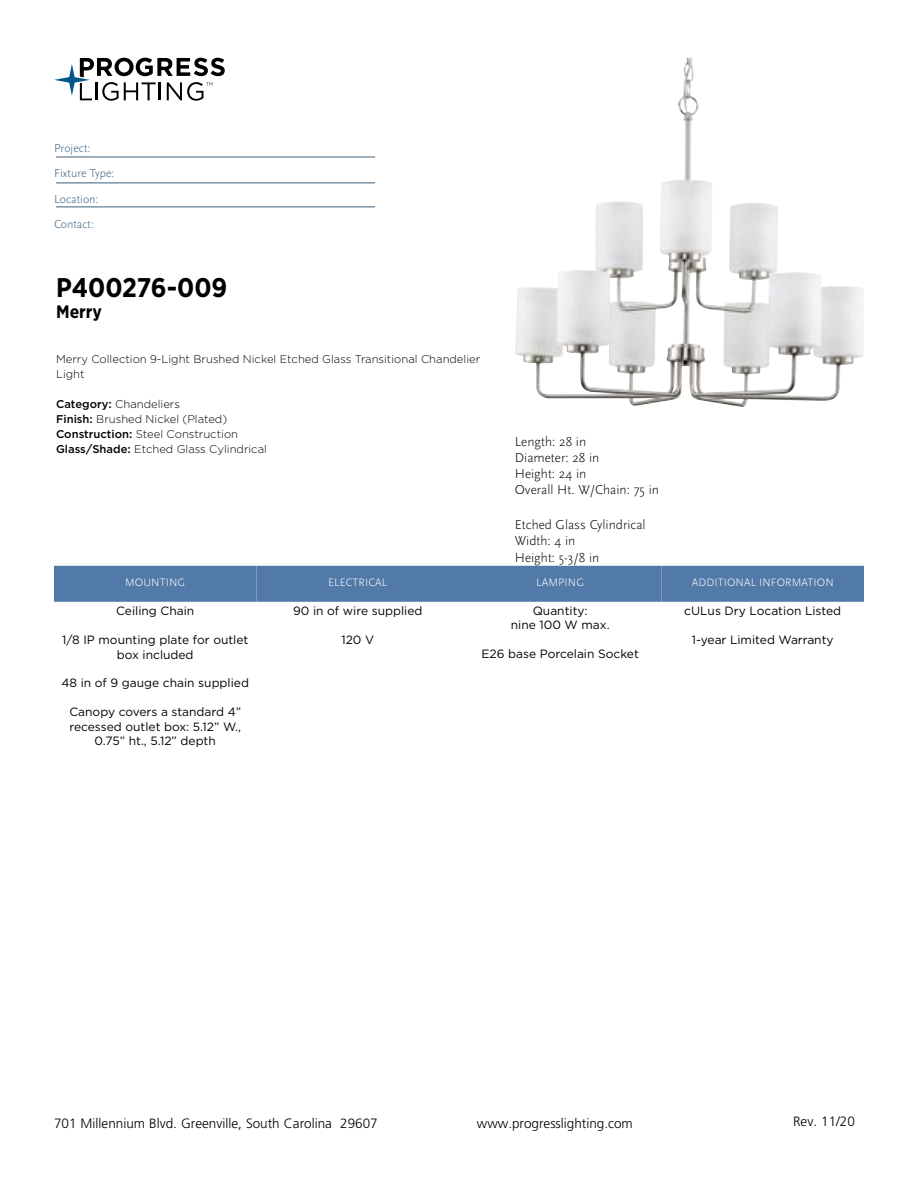
<style>
.page{position:relative;width:918px;height:1188px;background:#fff}
.page>*{position:absolute;margin:0;border:0;box-sizing:border-box;transform-origin:0 0}
.t1{font:700 27px "Gotham Narrow";color:#000}
.t2{font:700 18px "Gotham Narrow";color:#000}
.t3{font:300 13.5px/16.2px "Scala Sans Pro";color:#000}
.t4{font:300 13.5px "Frutiger LT Std";color:#000}
.t5{font:12px/14.4px "Gotham";color:#000;text-align:center}
.t6{font:300 12px/25.5px "Scala Sans Pro";color:#3b5e7b}
.t7{font:300 11.25px/15px "Gotham";color:#000}
.t8{font:300 11.25px "Scala Sans Pro";letter-spacing:.01em;color:#fff}
.s1{font-weight:500}
</style>
<div class="page">
<svg style="left:54px;top:58px;width:171px;height:43px"></svg>
<hr style="left:56px;top:157px;width:319px;height:1px;background:#3b5e7b">
<hr style="left:56px;top:183px;width:319px;height:1px;background:#3b5e7b">
<hr style="left:56px;top:207px;width:319px;height:1px;background:#3b5e7b">
<img style="left:515px;top:58px;width:349px;height:349px">
<div style="left:54px;top:566px;width:202px;height:36px;background:#527aa8"></div>
<div style="left:256px;top:566px;width:203px;height:36px;background:#527aa8"></div>
<div style="left:459px;top:566px;width:203px;height:36px;background:#527aa8"></div>
<div style="left:662px;top:566px;width:202px;height:36px;background:#527aa8"></div>
<p class="t6" style="left:54px;top:135px;width:62px">Project:<br>Fixture Type:<br>Location:<br>Contact:</p>
<h1 class="t1" style="left:56px;top:271px;width:173px">P400276-009</h1>
<h2 class="t2" style="left:56px;top:301px;width:47px">Merry</h2>
<p class="t7" style="left:56px;top:352px;width:426px">Merry Collection 9-Light Brushed Nickel Etched Glass Transitional Chandelier<br>Light</p>
<p class="t7" style="left:56px;top:397px;width:212px"><span class="s1">Category:</span> Chandeliers<br><span class="s1">Finish:</span> Brushed Nickel (Plated)<br><span class="s1">Construction:</span> Steel Construction <span class="s1">Glass/Shade:</span> Etched Glass Cylindrical</p>
<p class="t3" style="left:515px;top:433px;width:146px">Length: 28 in<br>Diameter: 28 in<br>Height: 24 in<br>Overall Ht. W/Chain: 75 in</p>
<p class="t3" style="left:515px;top:517px;width:132px">Etched Glass Cylindrical<br>Width: 4 in<br>Height: 5-3/8 in</p>
<p class="t8" style="left:125px;top:576px;width:62px">MOUNTING</p>
<p class="t5" style="left:116px;top:604px;width:80px">Ceiling Chain</p>
<p class="t5" style="left:62px;top:633px;width:188px">1/8 IP mounting plate for outlet box included</p>
<p class="t5" style="left:62px;top:676px;width:189px">48 in of 9 gauge chain supplied</p>
<p class="t5" style="left:69px;top:705px;width:173px">Canopy covers a standard 4” recessed outlet box: 5.12” W.,<br>0.75” ht., 5.12” depth</p>
<p class="t8" style="left:328px;top:576px;width:61px">ELECTRICAL</p>
<p class="t5" style="left:293px;top:603px;width:131px">90 in of wire supplied</p>
<p class="t5" style="left:341px;top:632px;width:34px">120 V</p>
<p class="t8" style="left:536px;top:576px;width:49px">LAMPING</p>
<p class="t5" style="left:511px;top:603px;width:100px">Quantity:<br>nine 100 W max.</p>
<p class="t5" style="left:482px;top:646px;width:159px">E26 base Porcelain Socket</p>
<p class="t8" style="left:692px;top:576px;width:143px">ADDITIONAL INFORMATION</p>
<p class="t5" style="left:684px;top:604px;width:159px">cULus Dry Location Listed</p>
<p class="t5" style="left:692px;top:633px;width:143px">1-year Limited Warranty</p>
<p class="t4" style="left:54px;top:1115px;width:325px">701 Millennium Blvd. Greenville, South Carolina 29607</p>
<p class="t4" style="left:477px;top:1115px;width:158px">www.progresslighting.com</p>
<p class="t4" style="left:793px;top:1114px;width:63px">Rev. 11/20</p>
</div>
